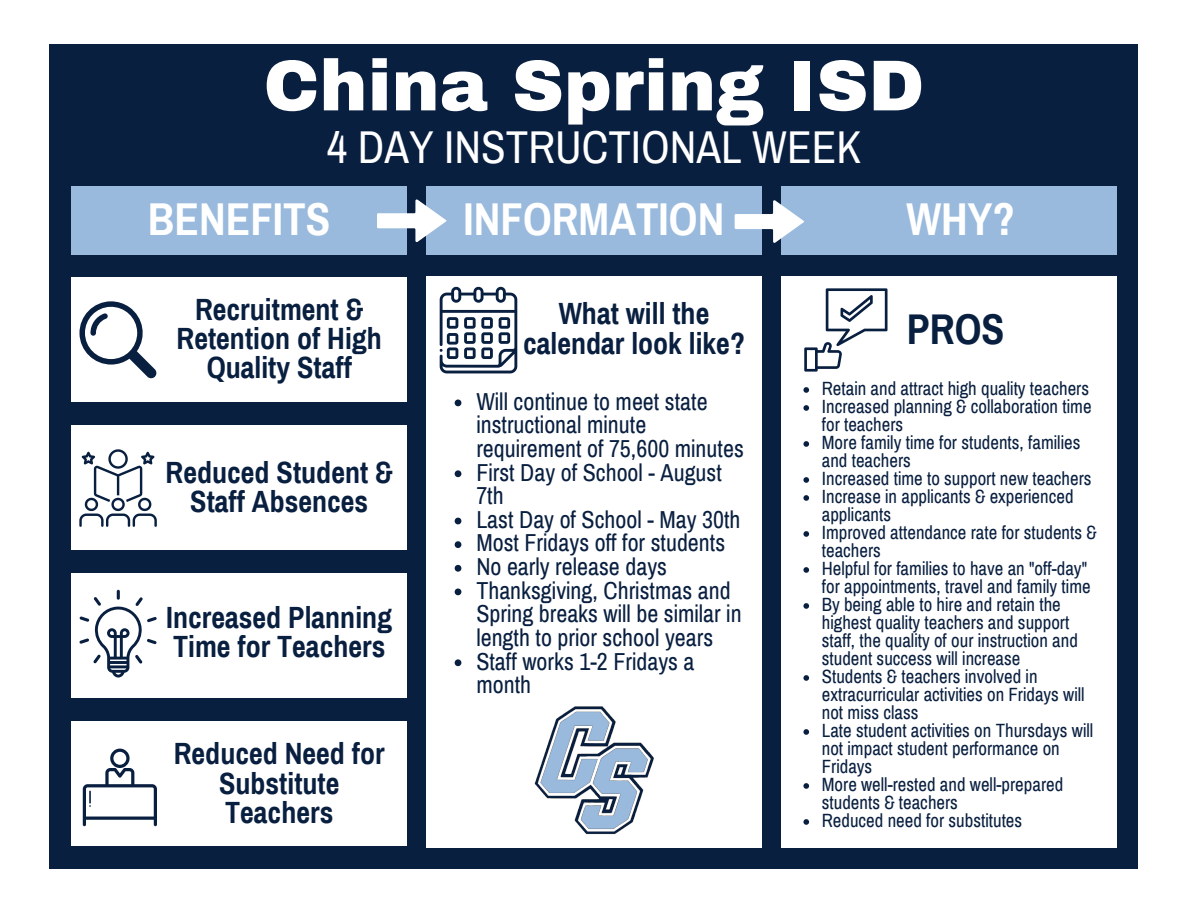
<style>
.page{position:relative;width:1188px;height:918px;background:#fff}
.page>*{position:absolute;margin:0;border:0;box-sizing:border-box;transform-origin:0 0}
.t1{font:900 72px "Archivo";color:#fff}
.t2{font:700 45px "Archivo Narrow";color:#fff}
.t3{font:45px "Archivo Narrow";color:#fff}
.t4{font:700 42px "Archivo Narrow";color:#091f40}
.t5{font:700 30px/29.2px "Archivo Narrow";color:#091f40;text-align:center}
.t6{font:24px/23.7px "Archivo Narrow";color:#091f40}
.t7{font:18.75px/18px "Archivo Narrow";color:#091f40}
</style>
<div class="page">
<div style="left:49px;top:45px;width:1089px;height:824px;background:#091f40"></div>
<div style="left:71px;top:186px;width:336px;height:69px;background:#99badd"></div>
<div style="left:71px;top:277px;width:336px;height:125px;background:#fff"></div>
<div style="left:71px;top:425px;width:336px;height:125px;background:#fff"></div>
<div style="left:71px;top:573px;width:336px;height:125px;background:#fff"></div>
<div style="left:71px;top:721px;width:336px;height:125px;background:#fff"></div>
<div style="left:426px;top:186px;width:336px;height:69px;background:#99badd"></div>
<div style="left:781px;top:186px;width:336px;height:69px;background:#99badd"></div>
<div style="left:426px;top:277px;width:336px;height:571px;background:#fff"></div>
<div style="left:781px;top:277px;width:336px;height:571px;background:#fff"></div>
<img style="left:534px;top:706px;width:120px;height:129px">
<svg style="left:377px;top:199px;width:69px;height:43px"></svg>
<svg style="left:735px;top:200px;width:69px;height:43px"></svg>
<svg style="left:79px;top:301px;width:78px;height:78px"></svg>
<svg style="left:440px;top:287px;width:77px;height:86px"></svg>
<svg style="left:79px;top:590px;width:78px;height:88px"></svg>
<svg style="left:79px;top:449px;width:78px;height:78px"></svg>
<svg style="left:804px;top:288px;width:84px;height:84px"></svg>
<svg style="left:83px;top:749px;width:74px;height:77px"></svg>
<svg style="left:455px;top:400px;width:6px;height:6px"></svg>
<svg style="left:455px;top:470px;width:6px;height:7px"></svg>
<svg style="left:455px;top:518px;width:6px;height:6px"></svg>
<svg style="left:455px;top:541px;width:6px;height:7px"></svg>
<svg style="left:455px;top:565px;width:6px;height:7px"></svg>
<svg style="left:455px;top:589px;width:6px;height:6px"></svg>
<svg style="left:455px;top:659px;width:6px;height:7px"></svg>
<svg style="left:803px;top:387px;width:6px;height:6px"></svg>
<svg style="left:803px;top:405px;width:6px;height:6px"></svg>
<svg style="left:803px;top:441px;width:6px;height:6px"></svg>
<svg style="left:803px;top:477px;width:6px;height:6px"></svg>
<svg style="left:803px;top:495px;width:6px;height:6px"></svg>
<svg style="left:803px;top:531px;width:6px;height:6px"></svg>
<svg style="left:803px;top:567px;width:6px;height:6px"></svg>
<svg style="left:803px;top:603px;width:6px;height:6px"></svg>
<svg style="left:803px;top:675px;width:6px;height:6px"></svg>
<svg style="left:803px;top:729px;width:6px;height:6px"></svg>
<svg style="left:803px;top:783px;width:6px;height:6px"></svg>
<svg style="left:803px;top:819px;width:6px;height:6px"></svg>
<h1 class="t1" style="left:263px;top:47px;width:662px">China Spring ISD</h1>
<h2 class="t3" style="left:327px;top:124px;width:535px">4 DAY INSTRUCTIONAL WEEK</h2>
<h2 class="t2" style="left:148px;top:195px;width:184px">BENEFITS</h2>
<h2 class="t2" style="left:906px;top:195px;width:110px">WHY?</h2>
<h2 class="t2" style="left:464px;top:195px;width:262px">INFORMATION</h2>
<h3 class="t5" style="left:177px;top:295px;width:207px">Recruitment &amp;<br>Retention of High<br>Quality Staff</h3>
<h3 class="t5" style="left:166px;top:458px;width:229px">Reduced Student &amp;<br>Staff Absences</h3>
<h3 class="t5" style="left:166px;top:603px;width:228px;text-align:left">Increased Planning<br>Time for Teachers</h3>
<h3 class="t5" style="left:174px;top:740px;width:212px">Reduced Need for<br>Substitute<br>Teachers</h3>
<h3 class="t5" style="left:523px;top:300px;width:223px">What will the calendar look like?</h3>
<p class="t6" style="left:476px;top:390px;width:269px">Will continue to meet state instructional minute requirement of 75,600 minutes<br>First Day of School - August<br>7th<br>Last Day of School - May 30th<br>Most Fridays off for students<br>No early release days<br>Thanksgiving, Christmas and<br>Spring breaks will be similar in length to prior school years<br>Staff works 1-2 Fridays a month</p>
<h3 class="t4" style="left:907px;top:307px;width:99px">PROS</h3>
<p class="t7" style="left:822px;top:380px;width:276px">Retain and attract high quality teachers<br>Increased planning &amp; collaboration time for teachers<br>More family time for students, families and teachers<br>Increased time to support new teachers<br>Increase in applicants &amp; experienced applicants<br>Improved attendance rate for students &amp; teachers<br>Helpful for families to have an "off-day" for appointments, travel and family time<br>By being able to hire and retain the highest quality teachers and support staff, the quality of our instruction and student success will increase<br>Students &amp; teachers involved in extracurricular activities on Fridays will not miss class<br>Late student activities on Thursdays will not impact student performance on<br>Fridays<br>More well-rested and well-prepared students &amp; teachers<br>Reduced need for substitutes</p>
</div>
